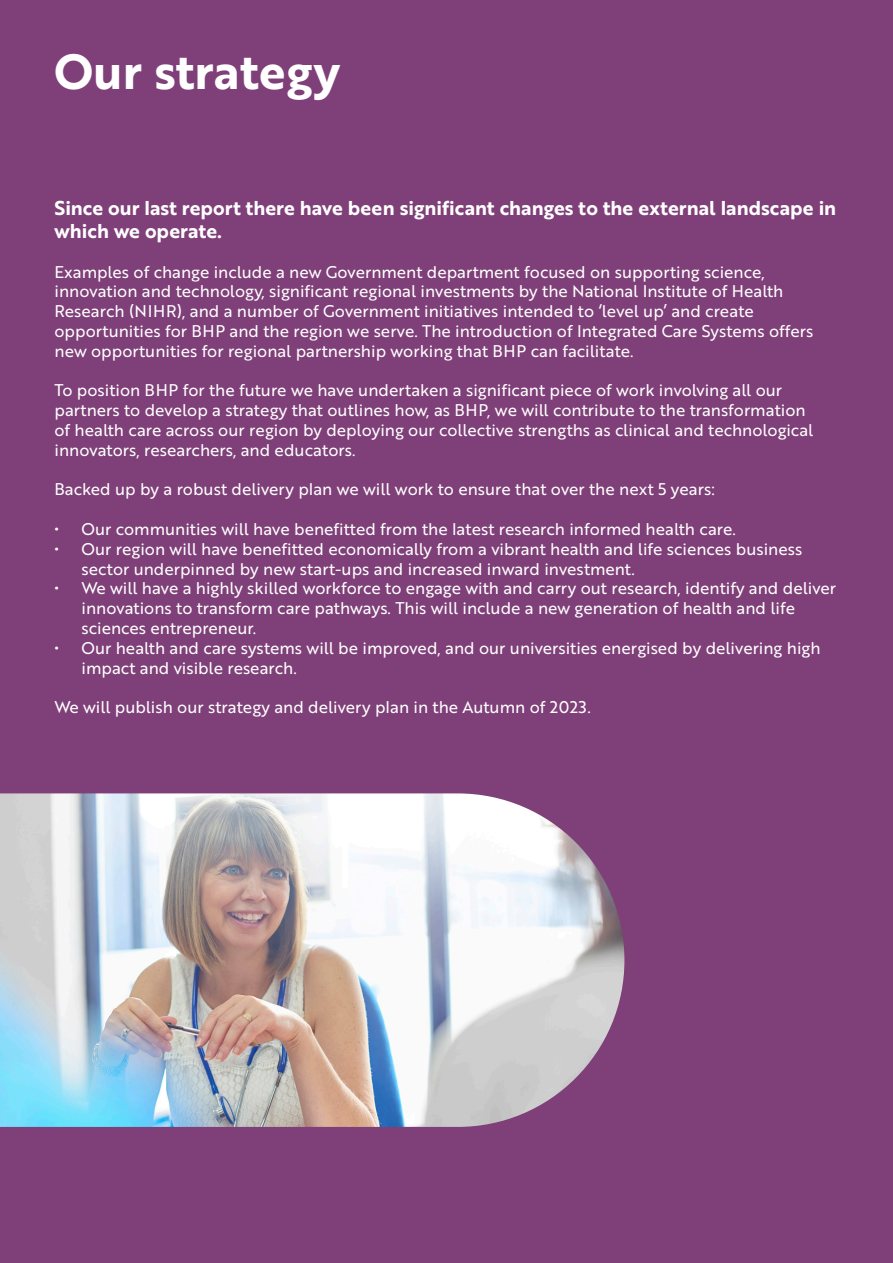
<style>
.page{position:relative;width:893px;height:1263px;background:#7f3f78}
.page>*{position:absolute;margin:0;border:0;box-sizing:border-box;transform-origin:0 0}
.t1{font:48px "Brother 1816 Bold";color:#fff}
.t2{font:19.5px/23.4px "Brother 1816 Bold";color:#fff}
.t3{font:16.5px/19.8px "Brother 1816 Regular";color:#fff}
</style>
<div class="page">
<img style="left:0;top:793px;width:624px;height:334px">
<p class="t1" style="left:54px;top:35px;width:288px">Our strategy</p>
<p class="t2" style="left:55px;top:195px;width:783px">Since our last report there have been significant changes to the external landscape in which we operate.</p>
<p class="t3" style="left:55px;top:261px;width:760px">Examples of change include a new Government department focused on supporting science, innovation and technology, significant regional investments by the National Institute of Health Research (NIHR), and a number of Government initiatives intended to ‘level up’ and create opportunities for BHP and the region we serve. The introduction of Integrated Care Systems offers new opportunities for regional partnership working that BHP can facilitate.</p>
<p class="t3" style="left:55px;top:380px;width:760px">To position BHP for the future we have undertaken a significant piece of work involving all our partners to develop a strategy that outlines how, as BHP, we will contribute to the transformation of health care across our region by deploying our collective strengths as clinical and technological innovators, researchers, and educators.</p>
<p class="t3" style="left:55px;top:479px;width:662px">Backed up by a robust delivery plan we will work to ensure that over the next 5 years:</p>
<p class="t3" style="left:55px;top:519px;width:683px">• Our communities will have benefitted from the latest research informed health care.</p>
<p class="t3" style="left:82px;top:538px;width:722px;text-indent:-27px">• Our region will have benefitted economically from a vibrant health and life sciences business sector underpinned by new start-ups and increased inward investment.</p>
<p class="t3" style="left:82px;top:578px;width:756px;text-indent:-27px">• We will have a highly skilled workforce to engage with and carry out research, identify and deliver innovations to transform care pathways. This will include a new generation of health and life sciences entrepreneur.</p>
<p class="t3" style="left:82px;top:637px;width:740px;text-indent:-27px">• Our health and care systems will be improved, and our universities energised by delivering high impact and visible research.</p>
<p class="t3" style="left:55px;top:697px;width:538px">We will publish our strategy and delivery plan in the Autumn of 2023.</p>
</div>
